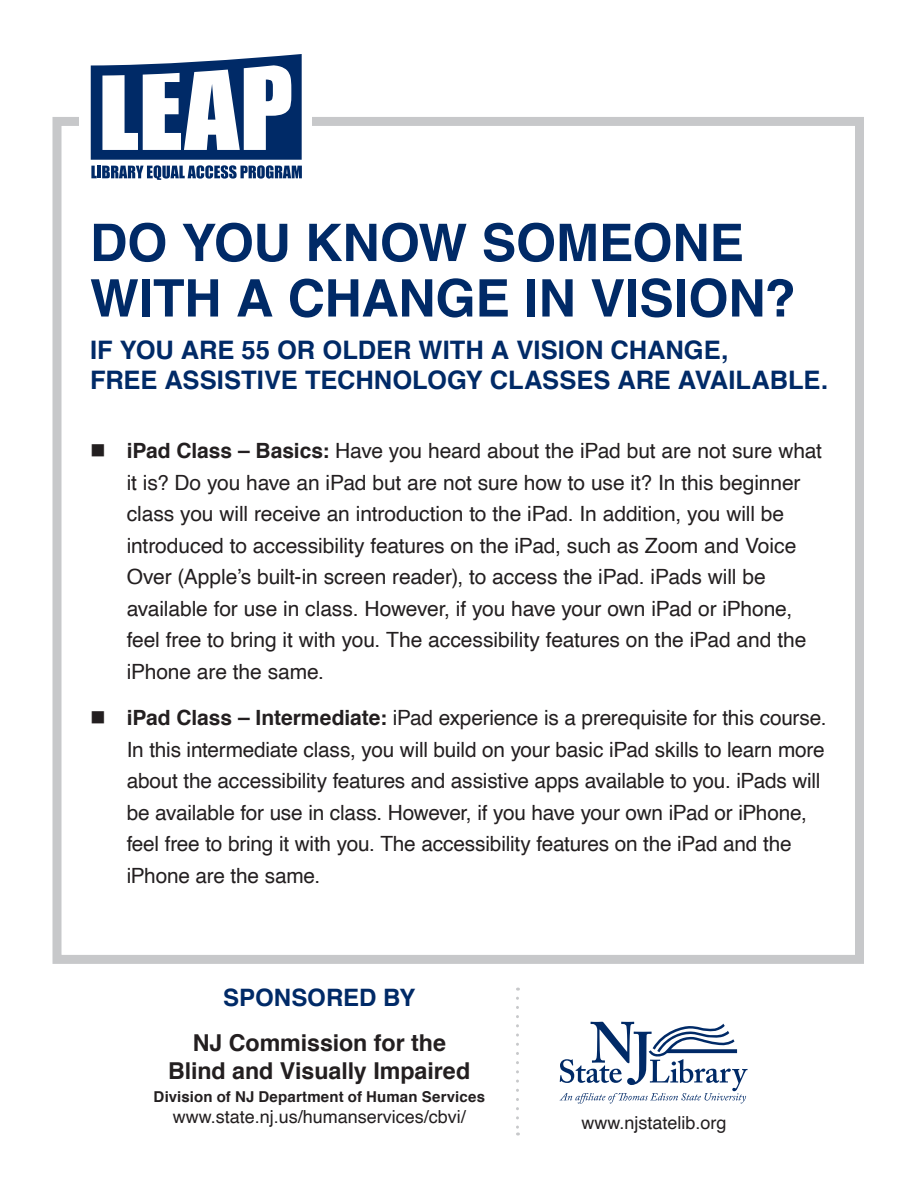
<style>
.page{position:relative;width:918px;height:1188px;background:#fff}
.page>*{position:absolute;margin:0;border:0;box-sizing:border-box;transform-origin:0 0}
.t1{font:700 51.75px/55.5px "Helvetica";letter-spacing:-.005em;color:#002a67}
.t2{font:700 25.5px/30.6px "Helvetica";color:#002a67}
.t3{font:700 24px "Helvetica";color:#002a67}
.t4{font:700 23.25px/27.9px "Helvetica";letter-spacing:-.005em;color:#231f20;text-align:center}
.t5{font:21px/31.5px "Helvetica";letter-spacing:-.01em;color:#231f20}
.t6{font:18px "Helvetica";color:#231f20}
.t7{font:700 15px "Helvetica";letter-spacing:.01em;color:#231f20}
.s1{font-weight:700}
</style>
<div class="page">
<div style="left:52px;top:117px;width:812px;height:847px;border:9px solid #c7c8ca"></div>
<div style="left:80px;top:100px;width:232px;height:43px;background:#fff"></div>
<svg style="left:91px;top:54px;width:211px;height:126px"></svg>
<svg style="left:560px;top:1022px;width:188px;height:82px"></svg>
<svg style="left:516px;top:998px;width:3px;height:138px"></svg>
<p class="t1" style="left:90px;top:216px;width:707px">DO YOU KNOW SOMEONE<br>WITH A CHANGE IN VISION?</p>
<p class="t2" style="left:90px;top:335px;width:740px">IF YOU ARE 55 OR OLDER WITH A VISION CHANGE,<br>FREE ASSISTIVE TECHNOLOGY CLASSES ARE AVAILABLE.</p>
<p class="t5" style="left:127px;top:436px;width:697px;text-indent:-37px">■ <span class="s1">iPad Class – Basics:</span> Have you heard about the iPad but are not sure what it is? Do you have an iPad but are not sure how to use it? In this beginner class you will receive an introduction to the iPad. In addition, you will be introduced to accessibility features on the iPad, such as Zoom and Voice Over (Apple’s built-in screen reader), to access the iPad. iPads will be available for use in class. However, if you have your own iPad or iPhone, feel free to bring it with you. The accessibility features on the iPad and the iPhone are the same.</p>
<p class="t5" style="left:127px;top:703px;width:701px;text-indent:-37px">■ <span class="s1">iPad Class – Intermediate:</span> iPad experience is a prerequisite for this course.<br>In this intermediate class, you will build on your basic iPad skills to learn more about the accessibility features and assistive apps available to you. iPads will be available for use in class. However, if you have your own iPad or iPhone, feel free to bring it with you. The accessibility features on the iPad and the iPhone are the same.</p>
<p class="t3" style="left:223px;top:978px;width:194px">SPONSORED BY</p>
<p class="t4" style="left:168px;top:1030px;width:304px">NJ Commission for the<br>Blind and Visually Impaired</p>
<p class="t7" style="left:154px;top:1084px;width:333px">Division of NJ Department of Human Services</p>
<p class="t6" style="left:173px;top:1103px;width:295px">www.state.nj.us/humanservices/cbvi/</p>
<p class="t6" style="left:581px;top:1109px;width:147px">www.njstatelib.org</p>
</div>
